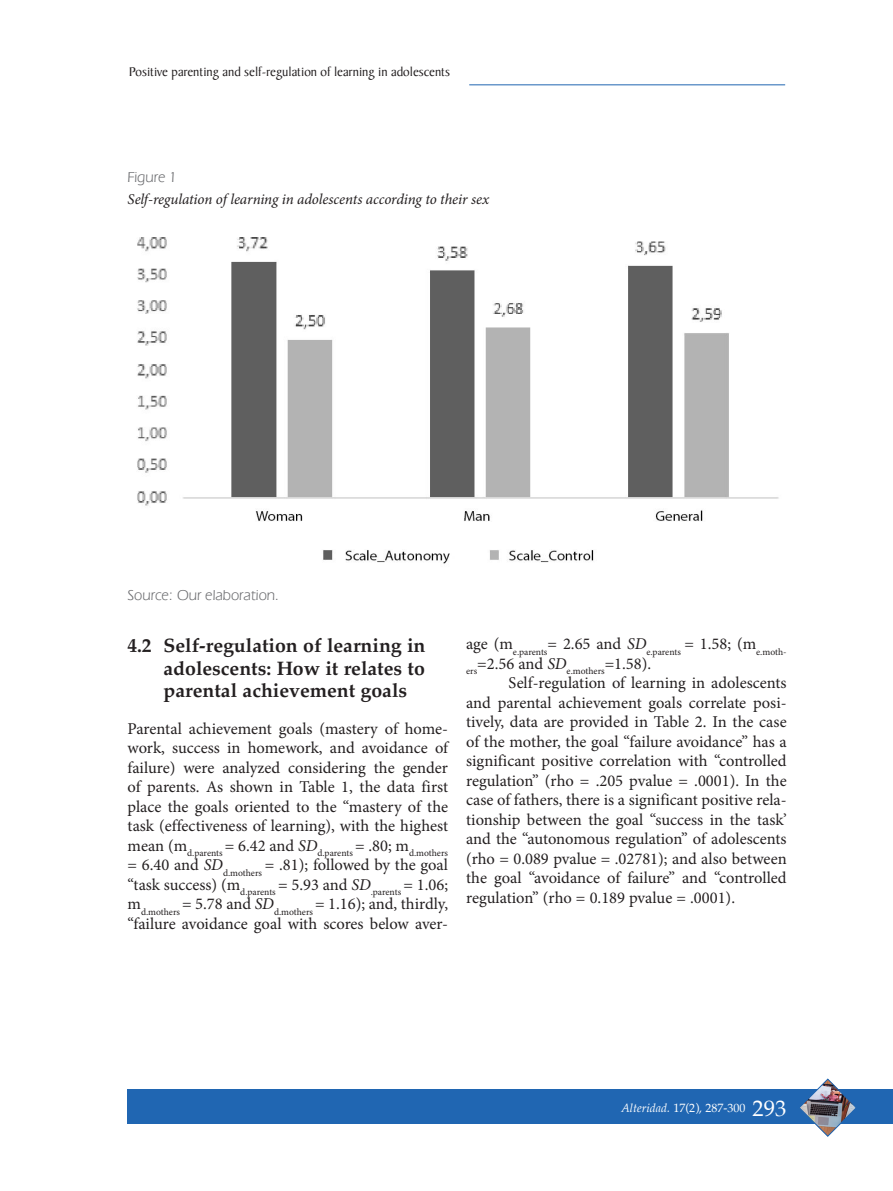
<style>
.page{position:relative;width:893px;height:1191px;background:#fff}
.page>*{position:absolute;margin:0;border:0;box-sizing:border-box;transform-origin:0 0}
._1_1{font:700 19.5px/22.5px "Palatino";color:#231f20;text-align:justify}
.Párrafo{font:16.5px/19.5px "Minion Pro";color:#231f20;text-align:justify}
.Párrafo_sin_sangría{font:16.5px/19.5px "Minion Pro";color:#231f20;text-align:justify}
.nom_tabla{font:italic 15px "Minion Pro";letter-spacing:-.01em;color:#231f20}
.fuente{font:15px "Eras IT Cby BT";color:#6c6d70}
.títulos_cuadros{font:15px "Eras IT Cby BT";color:#6c6d70}
.t1{font:13.5px "Baker Signet";color:#231f20}
.t2{font:12px "Palatino";color:#fff}
.Párrafo_sin_sangría-2{font:9.6px "Minion Pro";letter-spacing:-.005em;color:#231f20}
.s1{font-style:italic}
.s2{font-size:22.5px}
</style>
<div class="page">
<hr style="left:469px;top:84px;width:316px;height:1px;background:#2066b2">
<div style="left:128px;top:1089px;width:765px;height:34px;background:#2066b2"></div>
<img style="left:798px;top:1078px;width:59px;height:59px">
<img style="left:137px;top:237px;width:642px;height:327px">
<p class="t1" style="left:129px;top:64px;width:322px">Positive parenting and self-regulation of learning in adolescents</p>
<p class="títulos_cuadros" style="left:128px;top:168px;width:51px">Figure 1</p>
<p class="nom_tabla" style="left:128px;top:189px;width:363px">Self-regulation of learning in adolescents according to their sex</p>
<p class="fuente" style="left:128px;top:586px;width:153px">Source: Our elaboration.</p>
<p class="_1_1" style="left:164px;top:634px;width:263px;text-indent:-36px">4.2 Self-regulation of learning in adolescents: How it relates to parental achievement goals</p>
<p class="Párrafo_sin_sangría" style="left:128px;top:719px;width:322px">Parental achievement goals (mastery of home&shy;work, success in homework, and avoidance of failure) were analyzed considering the gender of parents. As shown in Table 1, the data first place the goals oriented to the “mastery of the task (effectiveness of learning), with the highest</p>
<p class="Párrafo_sin_sangría-2" style="left:128px;top:847px;width:322px"><sup>mean</sup> <sup>(m</sup>d.parents <sup>=</sup> <sup>6.42</sup> <sup>and</sup> <sup>SD</sup>d.parents <sup>=</sup> <sup>.80;</sup> <sup>m</sup>d.mothers</p>
<p class="Párrafo_sin_sangría" style="left:128px;top:855px;width:322px">= 6.40 and <span class="s1">SD</span><sub>d.mothers</sub> = .81); followed by the goal “task success) (m<sub>d.parents</sub> = 5.93 and <span class="s1">SD</span><sub>.parents</sub> = 1.06; m<sub>d.mothers</sub> = 5.78 and <span class="s1">SD</span><sub>d.mothers</sub> = 1.16); and, thirdly, “failure avoidance goal with scores below aver-</p>
<p class="Párrafo_sin_sangría-2" style="left:466px;top:645px;width:322px"><sup>age</sup> <sup>(m</sup>e.parents<sup>=</sup> <sup>2.65</sup> <sup>and</sup> <sup>SD</sup>e.parents <sup>=</sup> <sup>1.58;</sup> <sup>(m</sup>e.moth-</p>
<p class="Párrafo_sin_sangría" style="left:466px;top:654px;width:187px"><sub>ers</sub>=2.56 and <span class="s1">SD</span><sub>e.mothers</sub>=1.58).</p>
<p class="Párrafo" style="left:466px;top:673px;width:322px;text-indent:43px">Self-regulation of learning in adolescents and parental achievement goals correlate posi&shy;tively, data are provided in Table 2. In the case of the mother, the goal “failure avoidance” has a significant positive correlation with “controlled regulation” (rho = .205 pvalue = .0001). In the case of fathers, there is a significant positive rela&shy;tionship between the goal “success in the task’ and the “autonomous regulation” of adolescents (rho = 0.089 pvalue = .02781); and also between the goal “avoidance of failure” and “controlled regulation” (rho = 0.189 pvalue = .0001).</p>
<p class="t2" style="left:621px;top:1097px;width:167px"><span class="s1">Alteridad.</span> 17(2), 287-300 <span class="s2">293</span></p>
</div>
